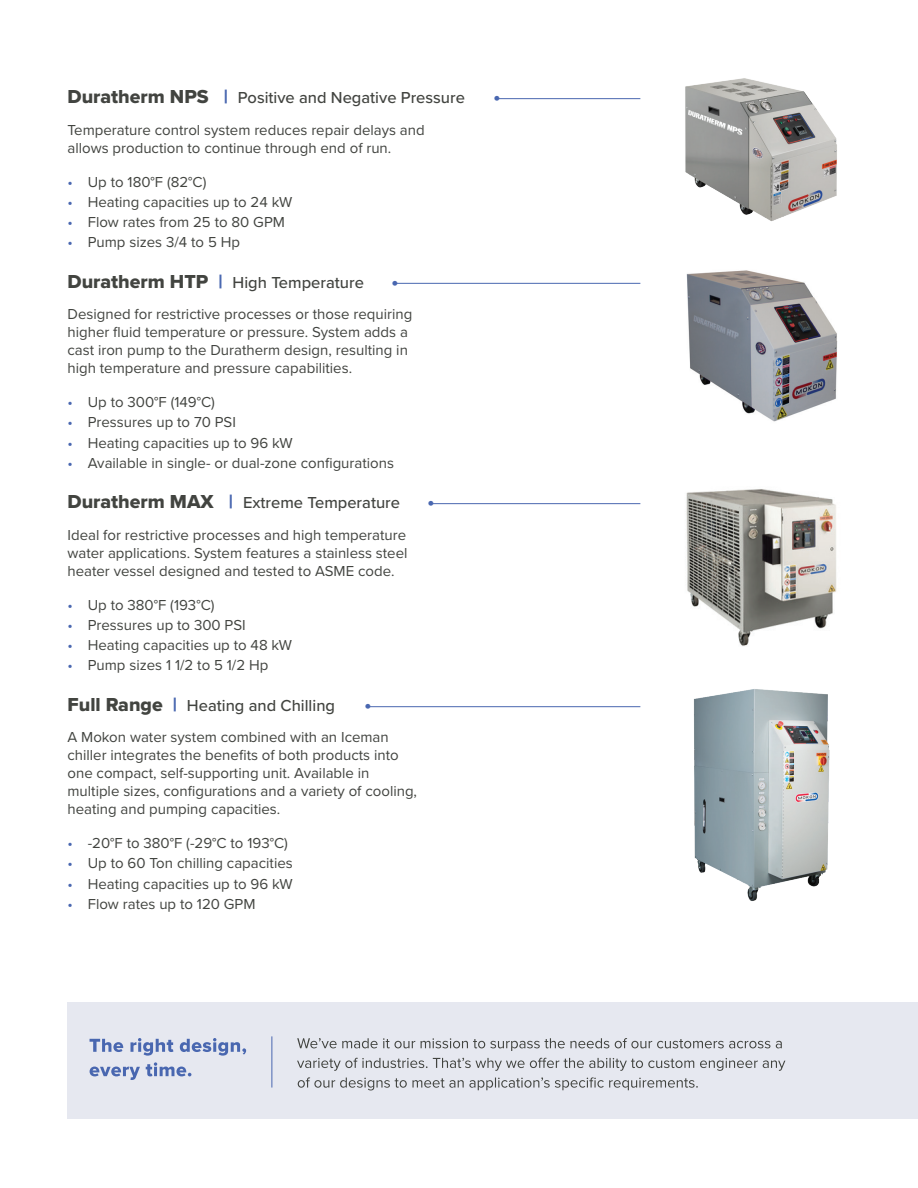
<style>
.page{position:relative;width:918px;height:1188px;background:#fff}
.page>*{position:absolute;margin:0;border:0;box-sizing:border-box;transform-origin:0 0}
.t1{font:19.5px "Proxima Nova Extrabld";color:#4967b0}
.t2{font:500 16.5px "Proxima Nova";color:#424440}
.t3{font:15px/18px "Proxima Nova";color:#424440}
.s1{font-family:"Proxima Nova Extrabld";font-weight:400;font-size:19.5px}
.s2{font-family:"Proxima Nova Extrabld";font-weight:400;font-size:19.5px;color:#4967b0}
.s3{color:#4967b0}
</style>
<div class="page">
<div style="left:68px;top:1002px;width:850px;height:117px;background:#e6e8f0"></div>
<hr style="left:272px;top:1036px;width:1px;height:52px;background:#4967b0">
<svg style="left:90px;top:1062px;width:101px;height:18px"></svg>
<svg style="left:90px;top:1038px;width:156px;height:18px"></svg>
<svg style="left:298px;top:1077px;width:400px;height:13px"></svg>
<svg style="left:297px;top:1058px;width:488px;height:13px"></svg>
<svg style="left:297px;top:1038px;width:485px;height:13px"></svg>
<img style="left:686px;top:489px;width:151px;height:157px">
<img style="left:686px;top:270px;width:152px;height:152px">
<img style="left:685px;top:78px;width:152px;height:143px">
<hr style="left:497px;top:98px;width:143px;height:1px;background:#4967b0">
<hr style="left:368px;top:706px;width:272px;height:1px;background:#4967b0">
<hr style="left:395px;top:283px;width:245px;height:1px;background:#4967b0">
<hr style="left:430px;top:503px;width:210px;height:1px;background:#4967b0">
<img style="left:694px;top:689px;width:136px;height:212px">
<p class="t2" style="left:68px;top:86px;width:399px"><span class="s1">Duratherm NPS</span> <span class="s2">|</span> Positive and Negative Pressure</p>
<h1 class="t1" style="left:494px;top:85px;width:8px">•</h1>
<p class="t3" style="left:68px;top:121px;width:359px">Temperature control system reduces repair delays and allows production to continue through end of run.</p>
<p class="t3" style="left:68px;top:173px;width:141px"><span class="s3">•</span> Up to 180°F (82°C)</p>
<p class="t3" style="left:68px;top:193px;width:226px"><span class="s3">•</span> Heating capacities up to 24 kW</p>
<p class="t3" style="left:68px;top:213px;width:219px"><span class="s3">•</span> Flow rates from 25 to 80 GPM</p>
<p class="t3" style="left:68px;top:234px;width:174px"><span class="s3">•</span> Pump sizes 3/4 to 5 Hp</p>
<p class="t2" style="left:68px;top:270px;width:298px"><span class="s1">Duratherm HTP</span> <span class="s2">|</span> High Temperature</p>
<h1 class="t1" style="left:392px;top:270px;width:8px">•</h1>
<p class="t3" style="left:68px;top:306px;width:346px">Designed for restrictive processes or those requiring higher fluid temperature or pressure. System adds a cast iron pump to the Duratherm design, resulting in high temperature and pressure capabilities.</p>
<p class="t3" style="left:68px;top:393px;width:149px"><span class="s3">•</span> Up to 300°F (149°C)</p>
<p class="t3" style="left:68px;top:414px;width:170px"><span class="s3">•</span> Pressures up to 70 PSI</p>
<p class="t3" style="left:68px;top:434px;width:227px"><span class="s3">•</span> Heating capacities up to 96 kW</p>
<p class="t3" style="left:68px;top:454px;width:328px"><span class="s3">•</span> Available in single- or dual-zone configurations</p>
<p class="t2" style="left:68px;top:491px;width:334px"><span class="s1">Duratherm MAX</span> <span class="s2">|</span> Extreme Temperature</p>
<h1 class="t1" style="left:428px;top:490px;width:8px">•</h1>
<p class="t3" style="left:68px;top:526px;width:342px;text-align:justify">Ideal for restrictive processes and high temperature water applications. System features a stainless steel heater vessel designed and tested to ASME code.</p>
<p class="t3" style="left:68px;top:596px;width:149px"><span class="s3">•</span> Up to 380°F (193°C)</p>
<p class="t3" style="left:68px;top:616px;width:180px"><span class="s3">•</span> Pressures up to 300 PSI</p>
<p class="t3" style="left:68px;top:636px;width:226px"><span class="s3">•</span> Heating capacities up to 48 kW</p>
<p class="t3" style="left:68px;top:657px;width:202px"><span class="s3">•</span> Pump sizes 1 1/2 to 5 1/2 Hp</p>
<p class="t2" style="left:68px;top:693px;width:269px"><span class="s1">Full Range</span> <span class="s2">|</span> Heating and Chilling</p>
<h1 class="t1" style="left:365px;top:693px;width:8px">•</h1>
<p class="t3" style="left:68px;top:729px;width:351px">A Mokon water system combined with an Iceman chiller integrates the benefits of both products into one compact, self-supporting unit. Available in multiple sizes, configurations and a variety of cooling, heating and pumping capacities.</p>
<p class="t3" style="left:68px;top:834px;width:222px"><span class="s3">•</span> -20°F to 380°F (-29°C to 193°C)</p>
<p class="t3" style="left:68px;top:855px;width:227px"><span class="s3">•</span> Up to 60 Ton chilling capacities</p>
<p class="t3" style="left:68px;top:875px;width:227px"><span class="s3">•</span> Heating capacities up to 96 kW</p>
<p class="t3" style="left:68px;top:895px;width:190px"><span class="s3">•</span> Flow rates up to 120 GPM</p>
</div>
